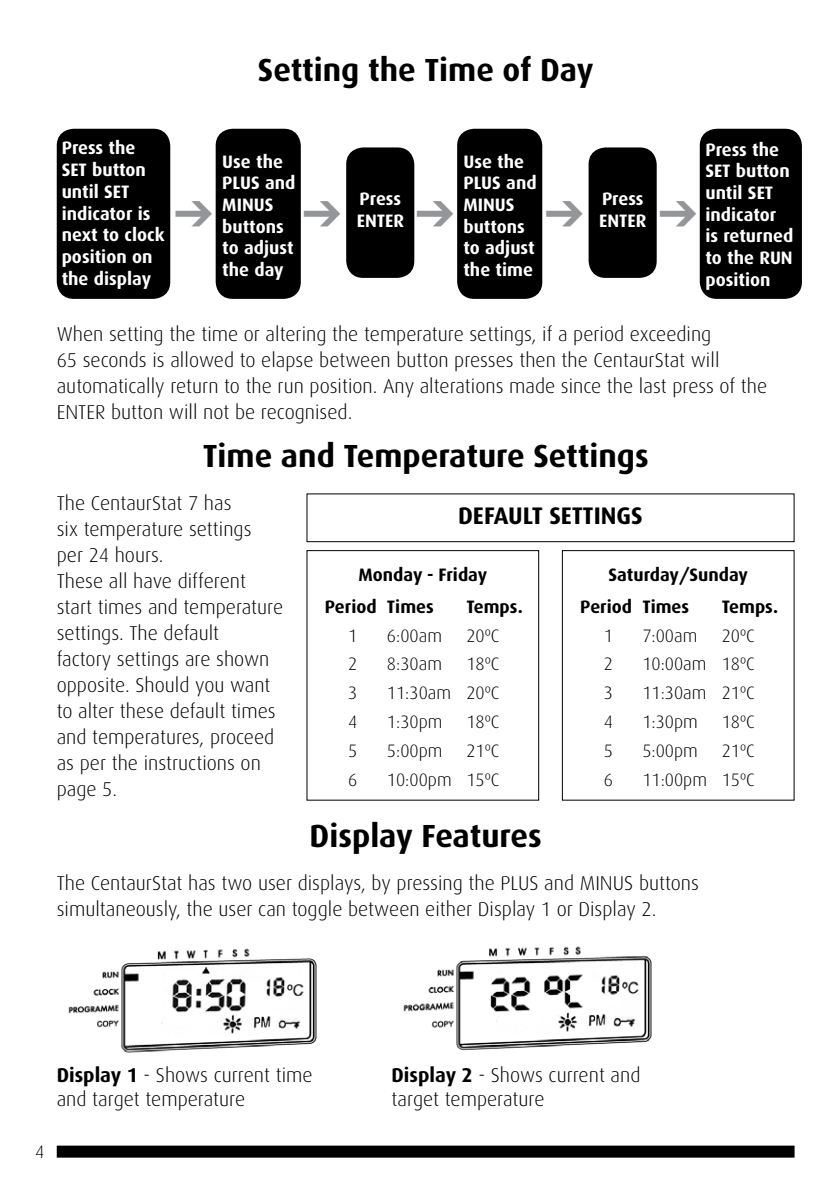
<style>
.page{position:relative;width:840px;height:1191px;background:#fff}
.page>*{position:absolute;margin:0;border:0;box-sizing:border-box;transform-origin:0 0}
.t1{font:700 32px "Dax";color:#000}
.t2{font:700 24px "Dax";color:#000}
.t3{font:300 20px/26px "Dax";color:#000}
.t4{font:700 18px/21.6px "Dax";color:#fff}
.t5{font:300 18px "Dax";color:#000}
.t6{font:700 18px/31.6px "Dax";color:#000}
.s1{font-weight:700}
</style>
<div class="page">
<div style="left:57px;top:1145px;width:737px;height:12px;background:#000"></div>
<div style="left:57px;top:129px;width:113px;height:170px;background:#000;border-radius:17px"></div>
<div style="left:215px;top:129px;width:85px;height:170px;background:#000;border-radius:17px"></div>
<div style="left:457px;top:129px;width:85px;height:170px;background:#000;border-radius:17px"></div>
<div style="left:588px;top:147px;width:68px;height:131px;background:#000;border-radius:17px"></div>
<div style="left:346px;top:147px;width:68px;height:131px;background:#000;border-radius:17px"></div>
<div style="left:699px;top:129px;width:102px;height:170px;background:#000;border-radius:17px"></div>
<div style="left:306px;top:550px;width:233px;height:250px;border:1px solid #000"></div>
<div style="left:561px;top:550px;width:233px;height:250px;border:1px solid #000"></div>
<div style="left:306px;top:493px;width:488px;height:49px;border:1px solid #000"></div>
<img style="left:68px;top:948px;width:249px;height:105px">
<img style="left:403px;top:946px;width:249px;height:105px">
<p class="t4" style="left:62px;top:138px;width:104px">Press the<br>SET button until SET indicator is next to clock position on the display</p>
<h1 class="t1" style="left:258px;top:52px;width:337px">Setting the Time of Day</h1>
<p class="t4" style="left:222px;top:151px;width:75px">Use the<br>PLUS and<br>MINUS buttons to adjust the day</p>
<p class="t4" style="left:463px;top:151px;width:75px">Use the<br>PLUS and<br>MINUS buttons to adjust the time</p>
<p class="t4" style="left:356px;top:188px;width:49px">Press<br>ENTER</p>
<p class="t4" style="left:598px;top:188px;width:49px">Press<br>ENTER</p>
<p class="t4" style="left:705px;top:139px;width:89px">Press the<br>SET button until SET indicator is returned to the RUN position</p>
<p class="t3" style="left:57px;top:322px;width:711px">When setting the time or altering the temperature settings, if a period exceeding<br>65 seconds is allowed to elapse between button presses then the CentaurStat will automatically return to the run position. Any alterations made since the last press of the ENTER button will not be recognised.</p>
<h1 class="t1" style="left:202px;top:438px;width:447px">Time and Temperature Settings</h1>
<p class="t3" style="left:57px;top:490px;width:228px">The CentaurStat 7 has<br>six temperature settings<br>per 24 hours.<br>These all have different start times and temperature settings. The default<br>factory settings are shown opposite. Should you want to alter these default times and temperatures, proceed as per the instructions on page 5.</p>
<h1 class="t1" style="left:309px;top:818px;width:233px">Display Features</h1>
<p class="t3" style="left:57px;top:870px;width:643px">The CentaurStat has two user displays, by pressing the PLUS and MINUS buttons simultaneously, the user can toggle between either Display 1 or Display 2.</p>
<p class="t2" style="left:458px;top:502px;width:186px">DEFAULT SETTINGS</p>
<p class="t6" style="left:580px;top:559px;width:169px;text-indent:28px">Saturday/Sunday<br>Period Times</p>
<p class="t6" style="left:324px;top:559px;width:164px;text-indent:34px">Monday - Friday<br>Period Times</p>
<p class="t6" style="left:466px;top:591px;width:58px">Temps.</p>
<p class="t6" style="left:721px;top:591px;width:58px">Temps.</p>
<p class="t5" style="left:348px;top:625px;width:11px">1</p>
<p class="t5" style="left:387px;top:625px;width:57px">6:00am</p>
<p class="t5" style="left:466px;top:625px;width:34px">20ºC</p>
<p class="t5" style="left:348px;top:654px;width:11px">2</p>
<p class="t5" style="left:387px;top:654px;width:57px">8:30am</p>
<p class="t5" style="left:466px;top:654px;width:34px">18ºC</p>
<p class="t5" style="left:348px;top:683px;width:11px">3</p>
<p class="t5" style="left:387px;top:683px;width:114px">11:30am 20ºC</p>
<p class="t5" style="left:348px;top:712px;width:11px">4</p>
<p class="t5" style="left:387px;top:712px;width:57px">1:30pm</p>
<p class="t5" style="left:466px;top:712px;width:34px">18ºC</p>
<p class="t5" style="left:348px;top:741px;width:11px">5</p>
<p class="t5" style="left:387px;top:741px;width:57px">5:00pm</p>
<p class="t5" style="left:466px;top:741px;width:34px">21ºC</p>
<p class="t5" style="left:348px;top:769px;width:11px">6</p>
<p class="t5" style="left:387px;top:769px;width:114px">10:00pm 15ºC</p>
<p class="t5" style="left:603px;top:625px;width:11px">1</p>
<p class="t5" style="left:642px;top:625px;width:57px">7:00am</p>
<p class="t5" style="left:721px;top:625px;width:34px">20ºC</p>
<p class="t5" style="left:603px;top:654px;width:11px">2</p>
<p class="t5" style="left:642px;top:654px;width:114px">10:00am 18ºC</p>
<p class="t5" style="left:603px;top:683px;width:11px">3</p>
<p class="t5" style="left:642px;top:683px;width:114px">11:30am 21ºC</p>
<p class="t5" style="left:603px;top:712px;width:11px">4</p>
<p class="t5" style="left:642px;top:712px;width:57px">1:30pm</p>
<p class="t5" style="left:721px;top:712px;width:34px">18ºC</p>
<p class="t5" style="left:603px;top:741px;width:11px">5</p>
<p class="t5" style="left:642px;top:741px;width:57px">5:00pm</p>
<p class="t5" style="left:721px;top:741px;width:34px">21ºC</p>
<p class="t5" style="left:603px;top:769px;width:11px">6</p>
<p class="t5" style="left:642px;top:769px;width:114px">11:00pm 15ºC</p>
<p class="t5" style="left:35px;top:1142px;width:11px">4</p>
<p class="t3" style="left:57px;top:1063px;width:257px;line-height:24px"><span class="s1">Display 1</span> - Shows current time and target temperature</p>
<p class="t3" style="left:391px;top:1063px;width:250px;line-height:24px"><span class="s1">Display 2</span> - Shows current and target temperature</p>
</div>
